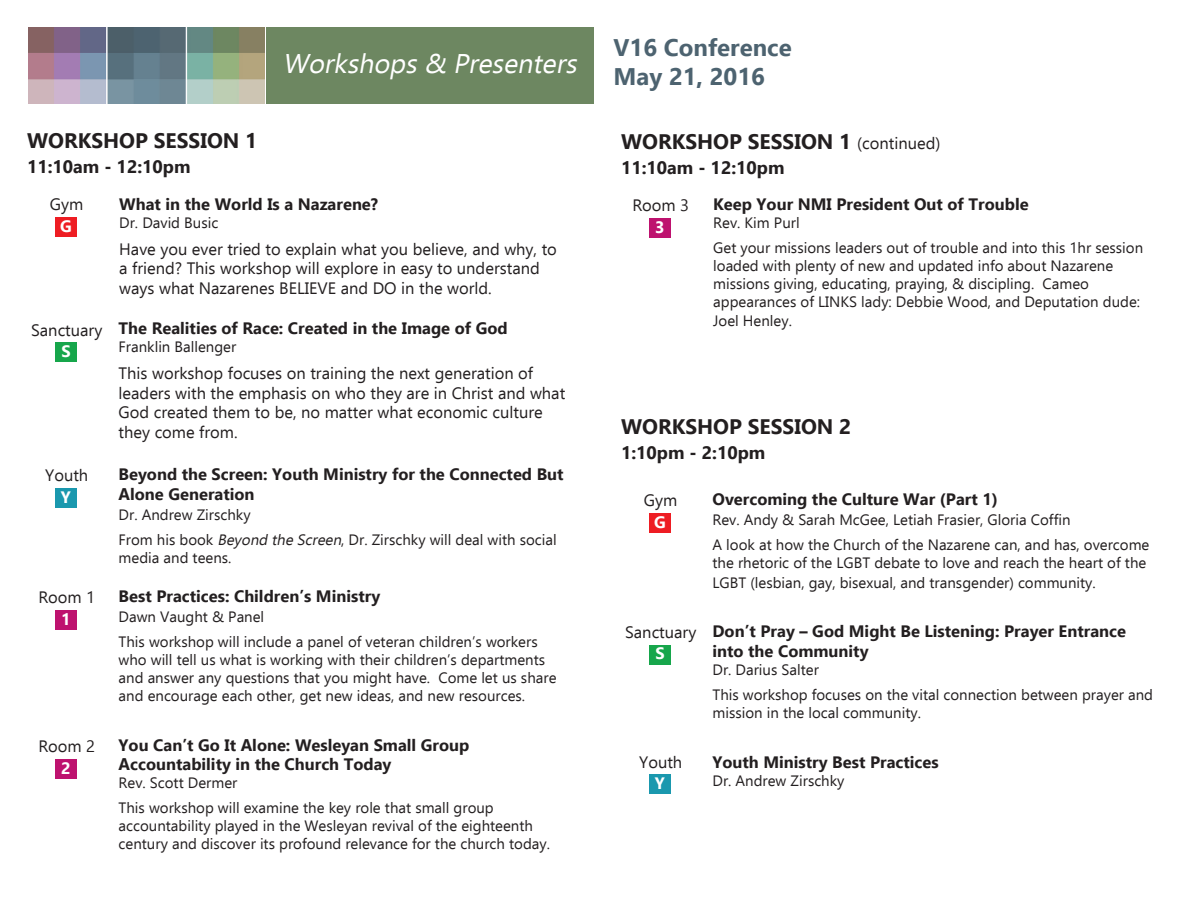
<style>
.page{position:relative;width:1188px;height:918px;background:#fff}
.page>*{position:absolute;margin:0;border:0;box-sizing:border-box;transform-origin:0 0}
.t1{font:italic 27px "Ebrima";color:#fff}
.t2{font:700 24px "Ebrima";color:#4d6370}
.t3{font:700 21px "Ebrima";color:#231f20}
.t4{font:700 18px "Ebrima";color:#231f20}
.t5{font:700 16.5px/19.8px "Ebrima";color:#231f20}
.t6{font:16.5px/19.8px "Ebrima";color:#231f20}
.t7{font:700 16.5px "Ebrima";color:#fff}
.t8{font:15px/18px "Ebrima";color:#231f20}
.s1{font-style:italic}
.s2{font-weight:400;font-size:16.5px}
</style>
<div class="page">
<div style="left:55px;top:217px;width:22px;height:20px;background:#ee1d23"></div>
<div style="left:266px;top:27px;width:328px;height:76px;background:#6d8761"></div>
<img style="left:29px;top:27px;width:235px;height:76px">
<div style="left:55px;top:759px;width:22px;height:20px;background:#be126f"></div>
<div style="left:55px;top:610px;width:22px;height:20px;background:#be126f"></div>
<div style="left:55px;top:488px;width:22px;height:20px;background:#1a98ae"></div>
<div style="left:55px;top:342px;width:22px;height:20px;background:#16a64b"></div>
<div style="left:649px;top:218px;width:22px;height:20px;background:#be126f"></div>
<div style="left:649px;top:513px;width:22px;height:20px;background:#ee1d23"></div>
<div style="left:649px;top:645px;width:22px;height:19px;background:#16a64b"></div>
<div style="left:649px;top:774px;width:22px;height:20px;background:#1a98ae"></div>
<p class="t1" style="left:283px;top:44px;width:302px">Workshops&amp; Presenters</p>
<p class="t3" style="left:27px;top:125px;width:232px">Workshop Session 1</p>
<p class="t4" style="left:27px;top:153px;width:165px">11:10am - 12:10pm</p>
<p class="t6" style="left:50px;top:194px;width:35px">Gym</p>
<p class="t7" style="left:60px;top:213px;width:13px">G</p>
<p class="t5" style="left:119px;top:194px;width:260px">What in the World Is a Nazarene?</p>
<p class="t8" style="left:119px;top:213px;width:101px">Dr. David Busic</p>
<p class="t6" style="left:119px;top:238px;width:439px">Have you ever tried to explain what you believe, and why, to a friend? This workshop will explore in easy to understand ways what Nazarenes BELIEVE and DO in the world.</p>
<p class="t6" style="left:31px;top:320px;width:73px">Sanctuary</p>
<p class="t7" style="left:61px;top:339px;width:9px">S</p>
<p class="t5" style="left:119px;top:318px;width:391px">The Realities of Race: Created in the Image of God</p>
<p class="t8" style="left:119px;top:338px;width:119px">Franklin Ballenger</p>
<p class="t6" style="left:119px;top:363px;width:448px">This workshop focuses on training the next generation of leaders with the emphasis on who they are in Christ and what God created them to be, no matter what economic culture they come from.</p>
<p class="t6" style="left:45px;top:465px;width:45px">Youth</p>
<p class="t7" style="left:61px;top:484px;width:12px">Y</p>
<p class="t5" style="left:119px;top:464px;width:447px">Beyond the Screen: Youth Ministry for the Connected But<br>Alone Generation</p>
<p class="t8" style="left:119px;top:505px;width:134px">Dr. Andrew Zirschky</p>
<p class="t8" style="left:119px;top:530px;width:440px">From his book <span class="s1">Beyond the Screen</span>, Dr. Zirschky will deal with social media and teens.</p>
<p class="t6" style="left:38px;top:587px;width:58px">Room 1</p>
<p class="t7" style="left:61px;top:607px;width:11px">1</p>
<p class="t5" style="left:119px;top:586px;width:263px">Best Practices: Children’s Ministry</p>
<p class="t8" style="left:119px;top:607px;width:147px">Dawn Vaught &amp; Panel</p>
<p class="t8" style="left:119px;top:632px;width:439px">This workshop will include a panel of veteran children’s workers who will tell us what is working with their children’s departments and answer any questions that you might have. Come let us share and encourage each other, get new ideas, and new resources.</p>
<p class="t6" style="left:38px;top:736px;width:58px">Room 2</p>
<p class="t7" style="left:61px;top:756px;width:11px">2</p>
<p class="t5" style="left:119px;top:734px;width:352px">You Can’t Go It Alone: Wesleyan Small Group<br>Accountability in the Church Today</p>
<p class="t8" style="left:119px;top:774px;width:120px">Rev. Scott Dermer</p>
<p class="t8" style="left:119px;top:799px;width:433px">This workshop will examine the key role that small group accountability played in the Wesleyan revival of the eighteenth century and discover its profound relevance for the church today.</p>
<p class="t2" style="left:614px;top:30px;width:180px">V16 Conference</p>
<p class="t2" style="left:614px;top:58px;width:153px">May 21, 2016</p>
<p class="t3" style="left:621px;top:126px;width:321px">Workshop Session 1 <span class="s2">(continued)</span></p>
<p class="t4" style="left:621px;top:154px;width:165px">11:10am - 12:10pm</p>
<p class="t5" style="left:713px;top:194px;width:317px">Keep Your N MI President Out of Trouble</p>
<p class="t8" style="left:713px;top:213px;width:88px">Rev. Kim Purl</p>
<p class="t8" style="left:713px;top:238px;width:431px">Get your missions leaders out of trouble and into this 1hr session loaded with plenty of new and updated info about Nazarene missions giving, educating, praying, &amp; discipling. Cameo appearances of LINKS lady: Debbie Wood, and Deputation dude:</p>
<p class="t8" style="left:713px;top:312px;width:80px">Joel Henley.</p>
<p class="t6" style="left:632px;top:195px;width:58px">Room 3</p>
<p class="t7" style="left:655px;top:215px;width:11px">3</p>
<p class="t3" style="left:621px;top:411px;width:232px">Workshop Session 2</p>
<p class="t4" style="left:621px;top:439px;width:146px">1:10pm - 2:10pm</p>
<p class="t6" style="left:644px;top:490px;width:35px">Gym</p>
<p class="t7" style="left:654px;top:510px;width:13px">G</p>
<p class="t5" style="left:712px;top:489px;width:287px">Overcoming the Culture War (Part 1)</p>
<p class="t8" style="left:712px;top:511px;width:359px">Rev. Andy &amp; Sarah McGee, Letiah Frasier, Gloria Coffin</p>
<p class="t8" style="left:712px;top:535px;width:438px">A look at how the Church of the Nazarene can, and has, overcome the rhetoric of the LGBT debate to love and reach the heart of the</p>
<p class="t8" style="left:712px;top:573px;width:385px">LGBT (lesbian, gay, bisexual, and transgender) community.</p>
<p class="t6" style="left:625px;top:622px;width:73px">Sanctuary</p>
<p class="t7" style="left:655px;top:641px;width:9px">S</p>
<p class="t5" style="left:712px;top:621px;width:415px">Don’t Pray – God Might Be Listening: Prayer Entrance into the Community</p>
<p class="t8" style="left:712px;top:660px;width:108px">Dr. Darius Salter</p>
<p class="t8" style="left:712px;top:685px;width:442px">This workshop focuses on the vital connection between prayer and mission in the local community.</p>
<p class="t6" style="left:639px;top:752px;width:45px">Youth</p>
<p class="t7" style="left:655px;top:771px;width:12px">Y</p>
<p class="t5" style="left:712px;top:751px;width:228px">Youth Ministry Best Practices</p>
<p class="t8" style="left:712px;top:771px;width:134px">Dr. Andrew Zirschky</p>
</div>
